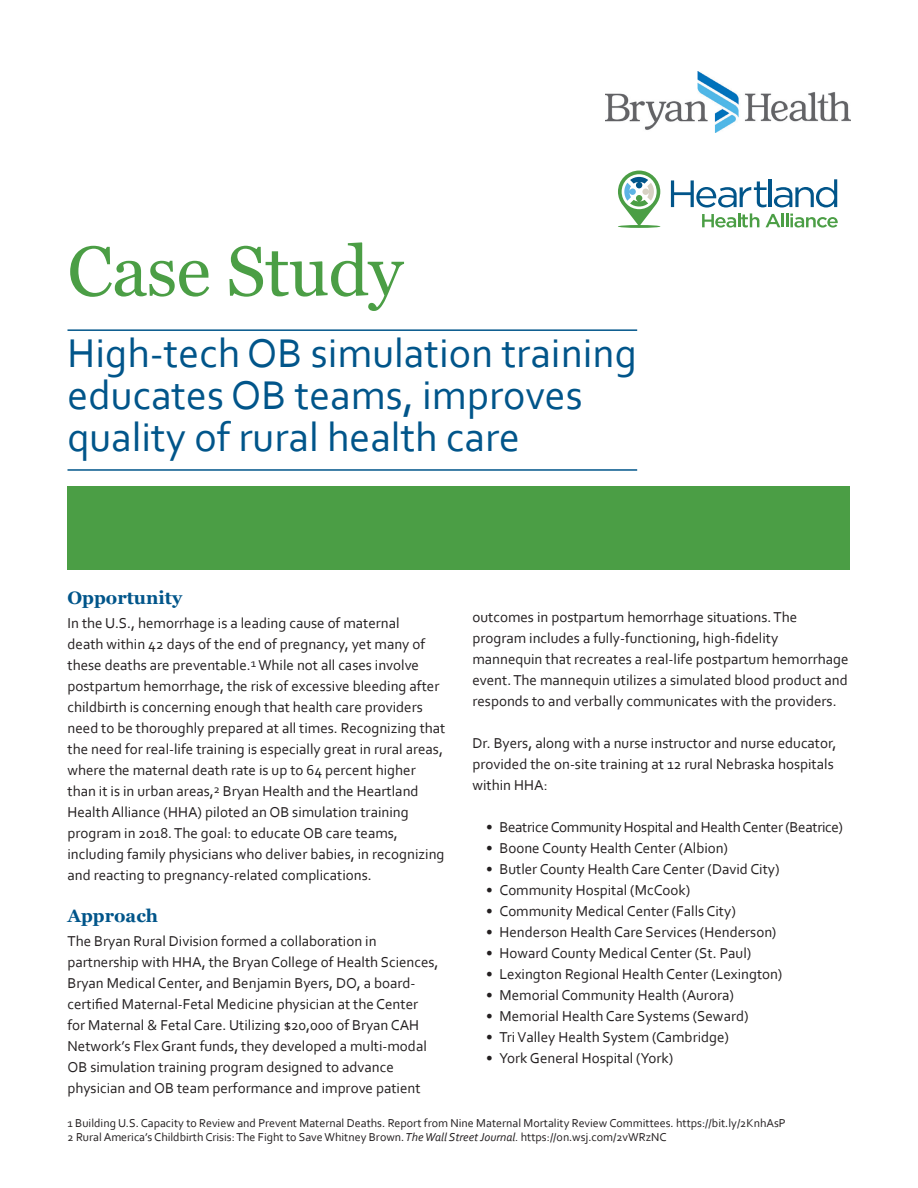
<style>
.page{position:relative;width:918px;height:1188px;background:#fff}
.page>*{position:absolute;margin:0;border:0;box-sizing:border-box;transform-origin:0 0}
.t1{font:70.5px "Georgia";letter-spacing:-.01em;color:#4b9e45}
.t2{font:42px/42px "Corbel";color:#01558a}
.t3{font:700 18px "Georgia";color:#01558a}
.t4{font:15px/21px "Corbel";color:#231f20}
.t5{font:15px "Corbel";letter-spacing:-.02em;color:#231f20}
.t6{font:12px/14.4px "Corbel";color:#231f20}
.s1{font-style:italic}
</style>
<div class="page">
<hr style="left:68px;top:329px;width:569px;height:2px;background:#01558a">
<hr style="left:68px;top:469px;width:569px;height:2px;background:#01558a">
<img style="left:605px;top:71px;width:245px;height:62px">
<div style="left:68px;top:486px;width:782px;height:84px;background:#4b9e45"></div>
<svg style="left:671px;top:179px;width:167px;height:49px"></svg>
<hr style="left:618px;top:225px;width:42px;height:3px;background:#4b9e45;border-radius:50%">
<svg style="left:618px;top:171px;width:42px;height:55px"></svg>
<h1 class="t1" style="left:68px;top:220px;width:337px">Case Study</h1>
<h2 class="t2" style="left:68px;top:331px;width:571px">High-tech OB simulation training educates OB teams, improves quality of rural health care</h2>
<p class="t3" style="left:68px;top:584px;width:116px">Opportunity</p>
<p class="t4" style="left:67px;top:612px;width:379px">In the U.S., hemorrhage is a leading cause of maternal<br>death within 42 days of the end of pregnancy, yet many of these deaths are preventable.<sup>1</sup> While not all cases involve postpartum hemorrhage, the risk of excessive bleeding after childbirth is concerning enough that health care providers need to be thoroughly prepared at all times. Recognizing that the need for real-life training is especially great in rural areas, where the maternal death rate is up to 64 percent higher than it is in urban areas,<sup>2</sup> Bryan Health and the Heartland Health Alliance (HHA) piloted an OB simulation training program in 2018. The goal: to educate OB care teams, including family physicians who deliver babies, in recognizing and reacting to pregnancy-related complications.</p>
<p class="t3" style="left:68px;top:902px;width:92px">Approach</p>
<p class="t4" style="left:68px;top:930px;width:373px">The Bryan Rural Division formed a collaboration in partnership with HHA, the Bryan College of Health Sciences, Bryan Medical Center, and Benjamin Byers, DO, a board&shy;certified Maternal-Fetal Medicine physician at the Center for Maternal &amp; Fetal Care. Utilizing $20,000 of Bryan CAH Network’s Flex Grant funds, they developed a multi-modal OB simulation training program designed to advance physician and OB team performance and improve patient</p>
<p class="t4" style="left:472px;top:607px;width:377px">outcomes in postpartum hemorrhage situations. The program includes a fully-functioning, high-fidelity mannequin that recreates a real-life postpartum hemorrhage event. The mannequin utilizes a simulated blood product and responds to and verbally communicates with the providers.</p>
<p class="t4" style="left:472px;top:733px;width:365px">Dr. Byers, along with a nurse instructor and nurse educator, provided the on-site training at 12 rural Nebraska hospitals within HHA:</p>
<p class="t5" style="left:486px;top:818px;width:358px">• Beatrice Community Hospital and Health Center (Beatrice)</p>
<p class="t4" style="left:486px;top:838px;width:244px">• Boone County Health Center (Albion)</p>
<p class="t4" style="left:486px;top:859px;width:295px">• Butler County Health Care Center (David City)</p>
<p class="t4" style="left:486px;top:880px;width:206px">• Community Hospital (McCook)</p>
<p class="t4" style="left:486px;top:901px;width:251px">• Community Medical Center (Falls City)</p>
<p class="t4" style="left:486px;top:922px;width:292px">• Henderson Health Care Services (Henderson)</p>
<p class="t4" style="left:486px;top:943px;width:267px">• Howard County Medical Center (St. Paul)</p>
<p class="t4" style="left:486px;top:964px;width:298px">• Lexington Regional Health Center (Lexington)</p>
<p class="t4" style="left:486px;top:985px;width:249px">• Memorial Community Health (Aurora)</p>
<p class="t4" style="left:486px;top:1006px;width:264px">• Memorial Health Care Systems (Seward)</p>
<p class="t4" style="left:486px;top:1027px;width:244px">• Tri Valley Health System (Cambridge)</p>
<p class="t4" style="left:486px;top:1048px;width:189px">• York General Hospital (York)</p>
<p class="t6" style="left:68px;top:1115px;width:720px">1 Building U.S. Capacity to Review and Prevent Maternal Deaths. Report from Nine Maternal Mortality Review Committees. https://bit.ly/2KnhAsP<br>2 Rural America’s Childbirth Crisis: The Fight to Save Whitney Brown. <span class="s1">The Wall Street Journal.</span> https://on.wsj.com/2vWRzNC</p>
</div>
